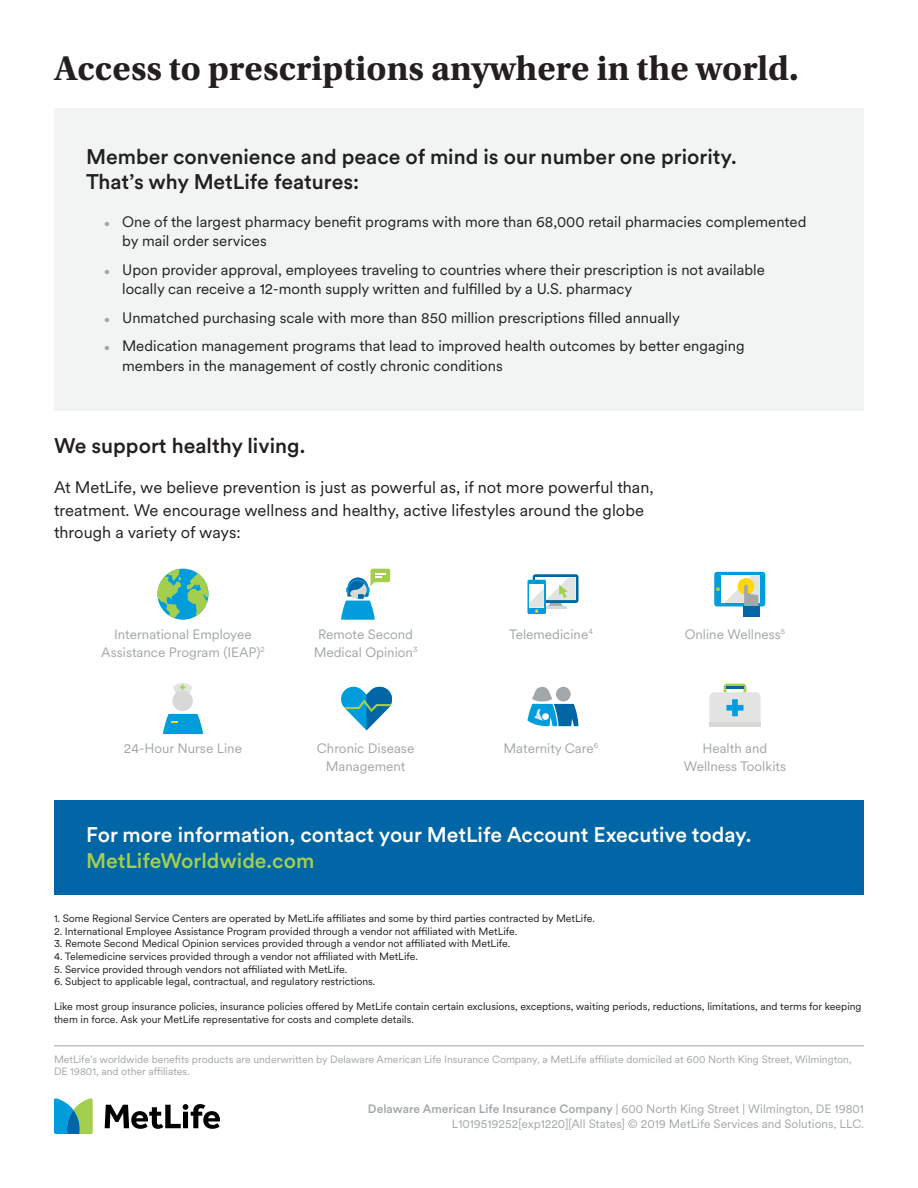
<style>
.page{position:relative;width:918px;height:1188px;background:#fff}
.page>*{position:absolute;margin:0;border:0;box-sizing:border-box;transform-origin:0 0}
.Header_2{font:700 36px "Utopia Std";color:#231f20}
.Sub_Headline{font:500 21px/25.2px "Met Life Circular";color:#231f20}
.Sub_Headline-2{font:500 21px/25.2px "Met Life Circular";color:#fff}
.Body_Copy{font:16.5px/22.5px "Met Life Circular";color:#231f20}
.t1{font:15px/19.5px "Met Life Circular";color:#231f20}
.t2{font:13.5px/18px "Met Life Circular";color:#a3a7a9;text-align:center}
.Address_Info{font:12px/14.4px "Met Life Circular";color:#a3a7a9;text-align:right}
.Footnotes{font:10.5px/12.6px "Met Life Circular";color:#231f20}
.Legal{font:10.5px/12.6px "Met Life Circular";color:#a3a7a9}
.s1{font-size:10.5px;color:#a3a7a9}
.s2{color:#a4cf4e}
.s3{font-weight:500}
</style>
<div class="page">
<div style="left:54px;top:108px;width:810px;height:303px;background:#f2f4f3"></div>
<div style="left:54px;top:800px;width:810px;height:94px;background:#0066a5"></div>
<svg style="left:105px;top:1104px;width:115px;height:25px"></svg>
<svg style="left:54px;top:1098px;width:39px;height:36px"></svg>
<hr style="left:54px;top:1045px;width:810px;height:1px;background:#a3a7a9">
<div style="left:157px;top:569px;width:52px;height:51px;background:#009cdc;border-radius:50%"></div>
<svg style="left:157px;top:569px;width:24px;height:49px"></svg>
<svg style="left:187px;top:574px;width:22px;height:42px"></svg>
<svg style="left:341px;top:569px;width:49px;height:51px"></svg>
<div style="left:533px;top:574px;width:46px;height:29px;background:#0066a5;border-radius:3px"></div>
<svg style="left:527px;top:580px;width:19px;height:34px"></svg>
<svg style="left:530px;top:577px;width:46px;height:36px"></svg>
<div style="left:714px;top:572px;width:51px;height:34px;background:#009cdc;border-radius:3px"></div>
<div style="left:743px;top:606px;width:17px;height:11px;background:#0066a5"></div>
<svg style="left:716px;top:575px;width:44px;height:32px"></svg>
<div style="left:172px;top:691px;width:21px;height:20px;background:#d8d9d7;border-radius:50%"></div>
<svg style="left:173px;top:683px;width:19px;height:14px"></svg>
<svg style="left:163px;top:714px;width:40px;height:20px"></svg>
<svg style="left:341px;top:687px;width:51px;height:43px"></svg>
<svg style="left:527px;top:687px;width:52px;height:39px"></svg>
<svg style="left:709px;top:684px;width:52px;height:42px"></svg>
<p class="Header_2" style="left:54px;top:48px;width:746px">Access to prescriptions anywhere in the world.</p>
<p class="Sub_Headline" style="left:86px;top:143px;width:652px">Member convenience and peace of mind is our number one priority.<br>That’s why MetLife features:</p>
<p class="t1" style="left:122px;top:211px;width:686px;text-indent:-18px"><span class="s1">•</span> One of the largest pharmacy benefit programs with more than 68,000 retail pharmacies complemented by mail order services</p>
<p class="t1" style="left:122px;top:259px;width:644px;text-indent:-18px"><span class="s1">•</span> Upon provider approval, employees traveling to countries where their prescription is not available locally can receive a 12-month supply written and fulfilled by a U.S. pharmacy</p>
<p class="t1" style="left:104px;top:307px;width:577px"><span class="s1">•</span> Unmatched purchasing scale with more than 850 million prescriptions filled annually</p>
<p class="t1" style="left:122px;top:335px;width:624px;text-indent:-18px"><span class="s1">•</span> Medication management programs that lead to improved health outcomes by better engaging members in the management of costly chronic conditions</p>
<p class="Sub_Headline" style="left:54px;top:432px;width:253px">We support healthy living.</p>
<p class="Body_Copy" style="left:54px;top:476px;width:601px">At MetLife, we believe prevention is just as powerful as, if not more powerful than, treatment. We encourage wellness and healthy, active lifestyles around the globe through a variety of ways:</p>
<p class="t2" style="left:101px;top:624px;width:165px">International Employee<br>Assistance Program (IEAP)<sup>2</sup></p>
<p class="t2" style="left:124px;top:739px;width:120px">24-Hour Nurse Line</p>
<p class="t2" style="left:314px;top:624px;width:105px">Remote Second<br>Medical Opinion<sup>3</sup></p>
<p class="t2" style="left:317px;top:739px;width:99px">Chronic Disease<br>Management</p>
<p class="t2" style="left:509px;top:624px;width:85px">Telemedicine<sup>4</sup></p>
<p class="t2" style="left:504px;top:739px;width:96px">Maternity Care<sup>6</sup></p>
<p class="t2" style="left:685px;top:624px;width:102px">Online Wellness<sup>5</sup></p>
<p class="t2" style="left:684px;top:739px;width:104px">Health and<br>Wellness Toolkits</p>
<p class="Sub_Headline-2" style="left:86px;top:821px;width:667px">For more information, contact your MetLife Account Executive today.<br><span class="s2">MetLifeWorldwide.com</span></p>
<p class="Footnotes" style="left:54px;top:912px;width:543px">1. Some Regional Service Centers are operated by MetLife affiliates and some by third parties contracted by MetLife.</p>
<p class="Footnotes" style="left:54px;top:924px;width:465px">2. International Employee Assistance Program provided through a vendor not affiliated with MetLife.</p>
<p class="Footnotes" style="left:54px;top:937px;width:458px">3. Remote Second Medical Opinion services provided through a vendor not affiliated with MetLife.</p>
<p class="Footnotes" style="left:54px;top:950px;width:366px">4. Telemedicine services provided through a vendor not affiliated with MetLife.</p>
<p class="Footnotes" style="left:54px;top:962px;width:295px">5. Service provided through vendors not affiliated with MetLife.</p>
<p class="Footnotes" style="left:54px;top:975px;width:323px">6. Subject to applicable legal, contractual, and regulatory restrictions.</p>
<p class="Footnotes" style="left:54px;top:1000px;width:809px">Like most group insurance policies, insurance policies offered by MetLife contain certain exclusions, exceptions, waiting periods, reductions, limitations, and terms for keeping them in force. Ask your MetLife representative for costs and complete details.</p>
<p class="Legal" style="left:54px;top:1052px;width:799px">MetLife’s worldwide benefits products are underwritten by Delaware American Life Insurance Company, a MetLife affiliate domiciled at 600 North King Street, Wilmington,<br>DE 19801, and other affiliates.</p>
<p class="Address_Info" style="left:368px;top:1102px;width:498px"><span class="s3">Delaware American Life Insurance Company</span> | 600 North King Street | Wilmington, DE 19801<br>L1019519252[exp1220][All States] © 2019 MetLife Services and Solutions, LLC.</p>
</div>
